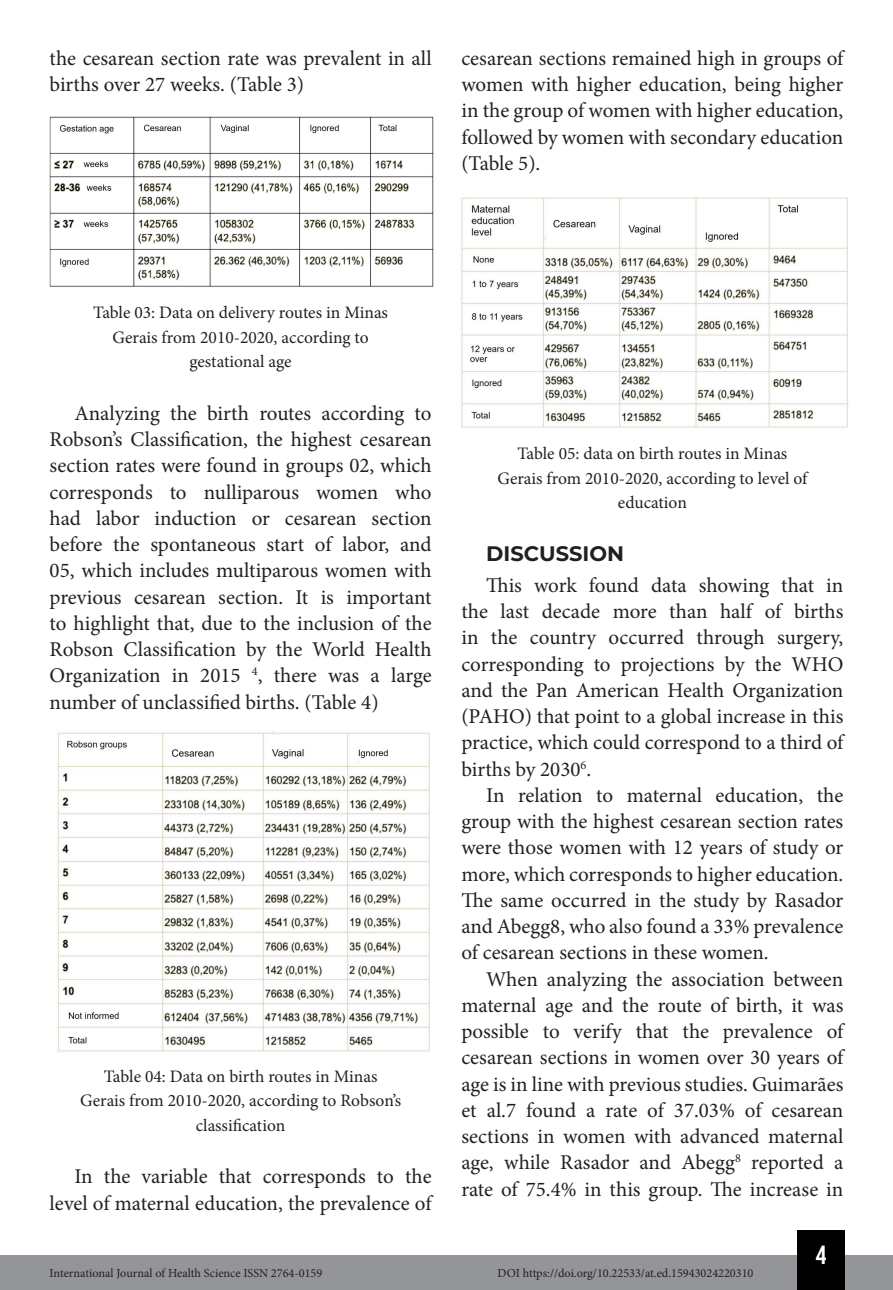
<style>
.page{position:relative;width:893px;height:1290px;background:#fff}
.page>*{position:absolute;margin:0;border:0;box-sizing:border-box;transform-origin:0 0}
.t1{font:26.25px "Bebas Kai";color:#fff}
.TXT{font:21px/26.2px "Minion Pro";color:#231f20;text-align:justify}
.TITULO{font:700 21px "Montserrat";color:#231f20}
.Info_Imagem{font:17.5px/24.5px "Minion Pro";color:#231f20;text-align:center}
.t2{font:12.25px "Minion Pro";color:#231f20}
</style>
<div class="page">
<div style="left:0;top:1255px;width:893px;height:35px;background:#939598"></div>
<div style="left:797px;top:1230px;width:48px;height:60px;background:#000"></div>
<img style="left:49px;top:116px;width:385px;height:171px">
<img style="left:57px;top:732px;width:373px;height:320px">
<img style="left:461px;top:197px;width:387px;height:231px">
<p class="TXT" style="left:50px;top:45px;width:384px">the cesarean section rate was prevalent in all births over 27 weeks. (Table 3)</p>
<p class="TXT" style="left:461px;top:45px;width:383px">cesarean sections remained high in groups of women with higher education, being higher in the group of women with higher education, followed by women with secondary education (Table 5).</p>
<p class="Info_Imagem" style="left:93px;top:301px;width:296px">Table 03: Data on delivery routes in Minas<br>Gerais from 2010-2020, according to gestational age</p>
<p class="TXT" style="left:50px;top:400px;width:384px;text-indent:25px">Analyzing the birth routes according to Robson’s Classification, the highest cesarean section rates were found in groups 02, which corresponds to nulliparous women who had labor induction or cesarean section before the spontaneous start of labor, and 05, which includes multiparous women with previous cesarean section. It is important to highlight that, due to the inclusion of the Robson Classification by the World Health Organization in 2015 <sup>4</sup>, there was a large number of unclassified births. (Table 4)</p>
<p class="Info_Imagem" style="left:80px;top:1064px;width:323px">Table 04: Data on birth routes in Minas<br>Gerais from 2010-2020, according to Robson’s classification</p>
<p class="TXT" style="left:50px;top:1163px;width:383px;text-align:right">In the variable that corresponds to the level of maternal education, the prevalence of</p>
<p class="Info_Imagem" style="left:497px;top:441px;width:311px">Table 05: data on birth routes in Minas<br>Gerais from 2010-2020, according to level of education</p>
<p class="TITULO" style="left:486px;top:538px;width:139px">DISCUSSION</p>
<p class="TXT" style="left:461px;top:572px;width:384px;text-indent:25px">This work found data showing that in the last decade more than half of births in the country occurred through surgery, corresponding to projections by the WHO and the Pan American Health Organization (PAHO) that point to a global increase in this practice, which could correspond to a third of births by 2030<sup>6</sup>.</p>
<p class="TXT" style="left:461px;top:782px;width:384px;text-indent:25px">In relation to maternal education, the group with the highest cesarean section rates were those women with 12 years of study or more, which corresponds to higher education.<br>The same occurred in the study by Rasador and Abegg8, who also found a 33% prevalence of cesarean sections in these women.</p>
<p class="TXT" style="left:461px;top:966px;width:383px;text-indent:25px">When analyzing the association between maternal age and the route of birth, it was possible to verify that the prevalence of cesarean sections in women over 30 years of age is in line with previous studies. Guimarães et al.7 found a rate of 37.03% of cesarean sections in women with advanced maternal age, while Rasador and Abegg<sup>8</sup> reported a rate of 75.4% in this group. The increase in</p>
<p class="t1" style="left:816px;top:1241px;width:12px">4</p>
<p class="t2" style="left:50px;top:1265px;width:274px">International Journal of Health Science ISSN 2764-0159</p>
<p class="t2" style="left:498px;top:1265px;width:257px">DOI https://doi.org/10.22533/at.ed.15943024220310</p>
</div>
